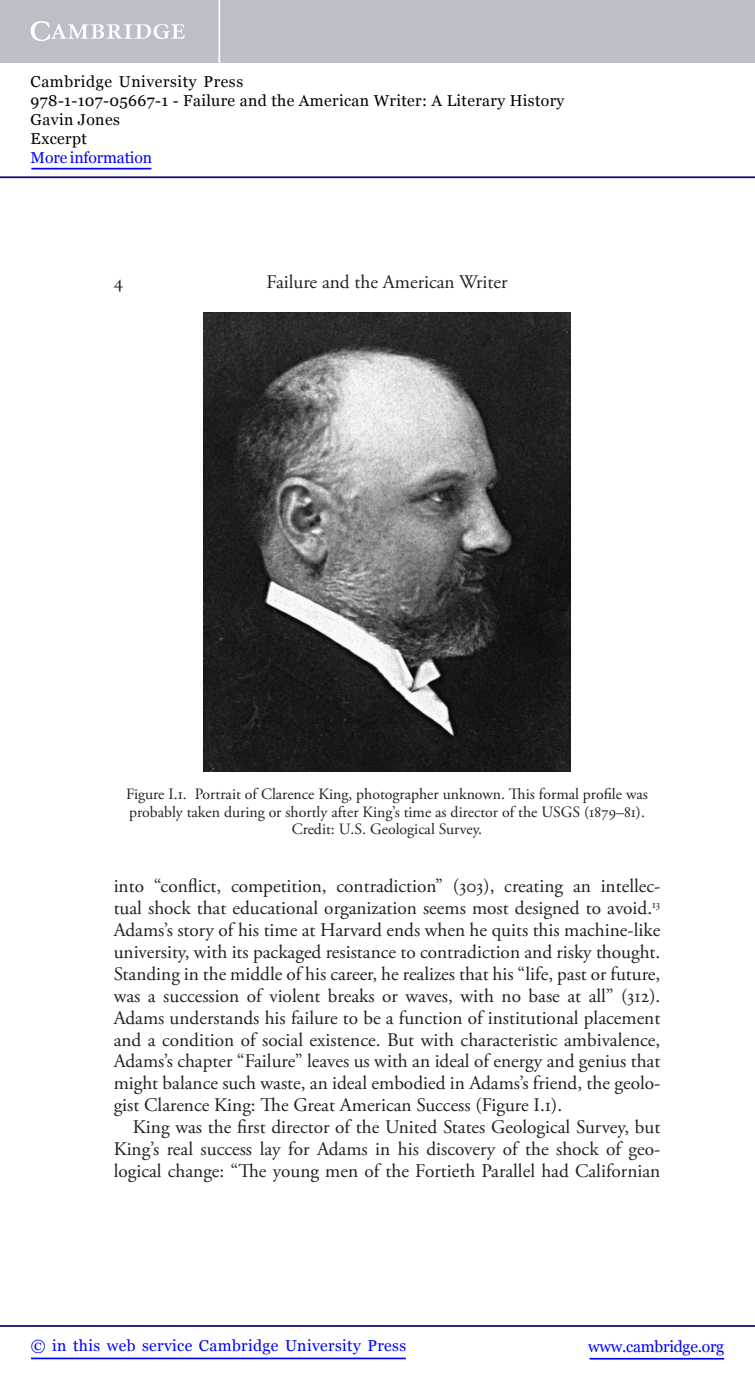
<style>
.page{position:relative;width:755px;height:1385px;background:#fff}
.page>*{position:absolute;margin:0;border:0;box-sizing:border-box;transform-origin:0 0}
.t1{font:19.25px/21.9px "Adobe Garamond Pro";color:#231f20;text-align:justify}
.t2{font:15.75px/17.5px "Adobe Garamond Pro";color:#231f20;text-align:center}
.t3{font:15.75px/18.9px "Georgia";letter-spacing:.025em;color:#000}
.t4{font:15.75px "Georgia";letter-spacing:.025em;color:#00f}
.t5{font:15.75px "Georgia";letter-spacing:-.015em;color:#00f}
.t6{font:15.75px "Georgia";letter-spacing:-.01em;color:#00f}
</style>
<div class="page">
<img style="left:203px;top:312px;width:367px;height:459px">
<hr style="left:589px;top:1358px;width:134px;height:1px;background:#00f">
<hr style="left:0;top:1325px;width:754px;height:2px;background:#150666">
<hr style="left:31px;top:1357px;width:374px;height:2px;background:#00f">
<div style="left:0;top:0;width:754px;height:63px;background:#bac0c6"></div>
<svg style="left:31px;top:21px;width:154px;height:20px"></svg>
<hr style="left:218px;top:0;width:2px;height:63px;background:#fff">
<hr style="left:0;top:176px;width:754px;height:2px;background:#150666">
<hr style="left:31px;top:168px;width:120px;height:1px;background:#00f">
<p class="t3" style="left:31px;top:72px;width:535px">Cambridge University Press<br>978-1-107-05667-1 - Failure and the American Writer: A Literary History<br>Gavin Jones<br>Excerpt</p>
<p class="t6" style="left:31px;top:148px;width:123px">More information</p>
<p class="t1" style="left:114px;top:273px;width:11px">4</p>
<p class="t1" style="left:266px;top:273px;width:242px">Failure and the American Writer</p>
<p class="t2" style="left:126px;top:787px;width:523px">Figure I.1. Portrait of Clarence King, photographer unknown. This formal profile was probably taken during or shortly after King’s time as director of the USGS (1879–81).<br>Credit: U.S. Geological Survey.</p>
<p class="t1" style="left:114px;top:877px;width:548px">into “conflict, competition, contradiction” (303), creating an intellec&shy;tual shock that educational organization seems most designed to avoid. <sup>13<br></sup>Adams’s story of his time at Harvard ends when he quits this machine-like university, with its packaged resistance to contradiction and risky thought.<br>Standing in the middle of his career, he realizes that his “life, past or future, was a succession of violent breaks or waves, with no base at all” (312).<br>Adams understands his failure to be a function of institutional placement and a condition of social existence. But with characteristic ambivalence, Adams’s chapter “Failure” leaves us with an ideal of energy and genius that might balance such waste, an ideal embodied in Adams’s friend, the geolo&shy;gist Clarence King: The Great American Success ( Figure I.1 ).</p>
<p class="t1" style="left:114px;top:1118px;width:548px;text-indent:19px">King was the first director of the United States Geological Survey, but King’s real success lay for Adams in his discovery of the shock of geo&shy;logical change : “The young men of the Fortieth Parallel had Californian</p>
<p class="t4" style="left:31px;top:1337px;width:376px">© in this web service Cambridge University Press</p>
<p class="t5" style="left:587px;top:1337px;width:137px">www.cambridge.org</p>
</div>
